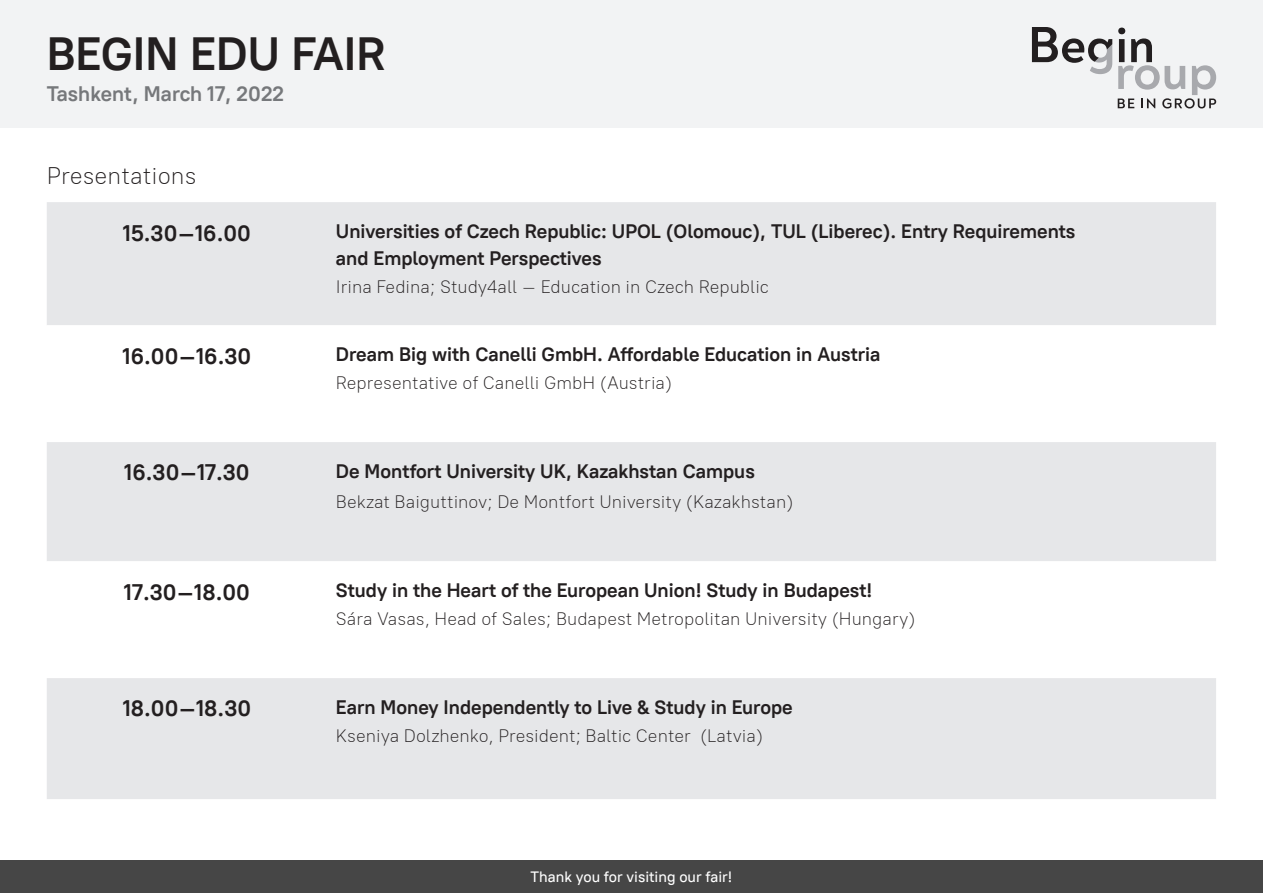
<style>
.page{position:relative;width:1263px;height:893px;background:#fff}
.page>*{position:absolute;margin:0;border:0;box-sizing:border-box;transform-origin:0 0}
.t1{font:700 46.5px "PT Root UI";color:#231f20}
.PRESENTATION{font:300 24px "PT Root UI";color:#231f20}
.TIME{font:700 22.5px "PT Root UI";color:#231f20}
.t2{font:700 21px "PT Root UI";color:#76787b}
.TASK{font:700 19.5px "PT Root UI";color:#231f20}
.NAME{font:300 18px "PT Root UI";color:#231f20}
.TASK-2{font:300 18px "PT Root UI";color:#231f20}
.t3{font:500 15px "PT Root UI";color:#fff}
</style>
<div class="page">
<div style="left:0;top:0;width:1263px;height:128px;background:#f2f3f4"></div>
<svg style="left:1118px;top:28px;width:98px;height:80px"></svg>
<svg style="left:1032px;top:27px;width:80px;height:47px"></svg>
<div style="left:0;top:860px;width:1263px;height:33px;background:#464646"></div>
<div style="left:47px;top:202px;width:1169px;height:597px;background:#e6e7e9"></div>
<svg style="left:47px;top:325px;width:1169px;height:353px"></svg>
<h1 class="t1" style="left:47px;top:24px;width:340px">BEGIN EDU FAIR</h1>
<p class="t2" style="left:47px;top:80px;width:239px">Tashkent, March 17, 2022</p>
<p class="PRESENTATION" style="left:47px;top:161px;width:151px">Presentations</p>
<p class="TIME" style="left:123px;top:218px;width:129px">15.30–16.00</p>
<p class="TASK" style="left:336px;top:218px;width:741px">Universities of Czech Republic: UPOL (Olomouc), TUL (Liberec). Entry Requirements</p>
<p class="TASK" style="left:336px;top:246px;width:267px">and Employment Perspectives</p>
<p class="NAME" style="left:336px;top:275px;width:435px">Irina Fedina; Study4all – Education in Czech Republic</p>
<p class="TIME" style="left:123px;top:341px;width:130px">16.00–16.30</p>
<p class="TASK" style="left:336px;top:342px;width:546px">Dream Вig with Canelli GmbH. Affordable Education in Austria</p>
<p class="NAME" style="left:336px;top:371px;width:338px">Representative of Canelli GmbH (Austria)</p>
<p class="TIME" style="left:125px;top:458px;width:126px">16.30–17.30</p>
<p class="TASK" style="left:336px;top:458px;width:420px">De Montfort University UK, Kazakhstan Сampus</p>
<p class="TASK-2" style="left:336px;top:490px;width:459px">Bekzat Baiguttinov; De Montfort University (Kazakhstan)</p>
<p class="TIME" style="left:124px;top:577px;width:127px">17.30–18.00</p>
<p class="TASK" style="left:336px;top:577px;width:538px">Study in the Heart of the European Union! Study in Budapest!</p>
<p class="NAME" style="left:336px;top:607px;width:581px">Sára Vasas, Head of Sales; Budapest Metropolitan University (Hungary)</p>
<p class="TIME" style="left:123px;top:694px;width:130px">18.00–18.30</p>
<p class="TASK" style="left:336px;top:694px;width:458px">Earn Money Independently to Live &amp; Study in Europe</p>
<p class="NAME" style="left:336px;top:724px;width:429px">Kseniya Dolzhenko, President; Baltic Center (Latvia)</p>
<p class="t3" style="left:531px;top:867px;width:203px">Thank you for visiting our fair!</p>
</div>
